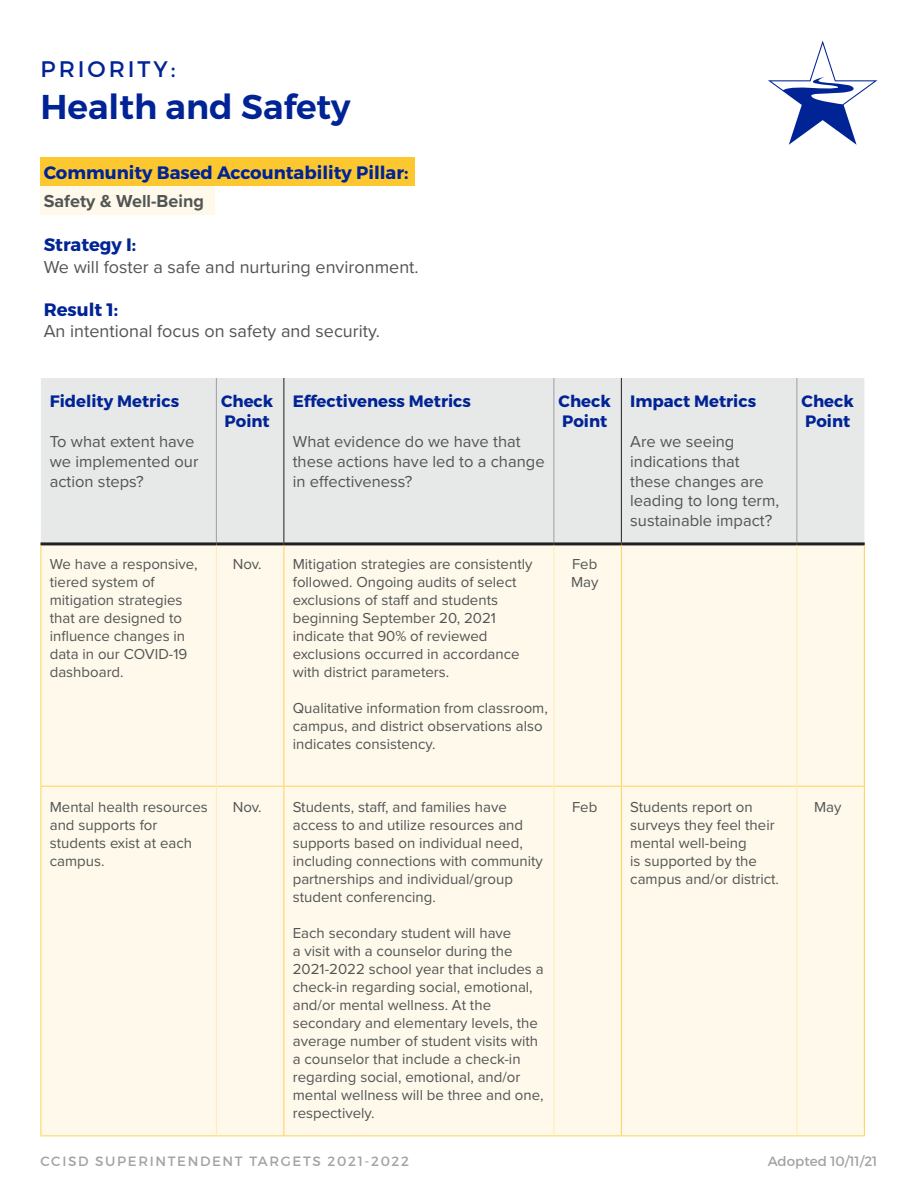
<style>
.page{position:relative;width:918px;height:1188px;background:#fff}
.page>*{position:absolute;margin:0;border:0;box-sizing:border-box;transform-origin:0 0}
.t1{font:600 34.5px "Montserrat";color:#002395}
.t2{font:22.5px "Montserrat";letter-spacing:.13em;color:#002395}
.t3{font:18px "Proxima Nova";color:#535455}
.t4{font:700 18px "Montserrat";color:#002395}
.t5{font:700 18px "Proxima Nova";color:#535455}
.t6{font:16.5px/19.8px "Proxima Nova";color:#535455}
.t7{font:700 16.5px/19.8px "Montserrat";color:#002395}
.t8{font:15px/18px "Proxima Nova";color:#535455}
.t9{font:13.5px "Montserrat";letter-spacing:.12em;color:#a2a3a4}
.t10{font:13.5px "Montserrat";color:#a2a3a4}
</style>
<div class="page">
<svg style="left:768px;top:40px;width:110px;height:105px"></svg>
<div style="left:40px;top:157px;width:375px;height:29px;background:#fdc82f"></div>
<div style="left:40px;top:186px;width:175px;height:28px;background:#fef9ea"></div>
<div style="left:41px;top:378px;width:823px;height:164px;background:#e7e8e8"></div>
<div style="left:41px;top:545px;width:823px;height:591px;background:#fef9ea"></div>
<hr style="left:284px;top:378px;width:1px;height:164px;background:#231f20">
<hr style="left:621px;top:378px;width:1px;height:164px;background:#231f20">
<hr style="left:216px;top:378px;width:1px;height:164px;background:#9d9fa2">
<hr style="left:554px;top:378px;width:1px;height:164px;background:#9d9fa2">
<hr style="left:797px;top:378px;width:1px;height:164px;background:#9d9fa2">
<hr style="left:40px;top:542px;width:176px;height:3px;background:#231f20">
<hr style="left:216px;top:542px;width:68px;height:3px;background:#231f20">
<hr style="left:284px;top:542px;width:270px;height:3px;background:#231f20">
<hr style="left:554px;top:542px;width:67px;height:3px;background:#231f20">
<hr style="left:621px;top:542px;width:176px;height:3px;background:#231f20">
<hr style="left:797px;top:542px;width:68px;height:3px;background:#231f20">
<hr style="left:40px;top:545px;width:1px;height:241px;background:#fdd358">
<hr style="left:864px;top:545px;width:1px;height:241px;background:#fdd358">
<hr style="left:40px;top:786px;width:176px;height:1px;background:#fdd358">
<hr style="left:40px;top:787px;width:1px;height:349px;background:#fdd358">
<hr style="left:217px;top:786px;width:67px;height:1px;background:#fdd358">
<hr style="left:284px;top:786px;width:270px;height:1px;background:#fdd358">
<hr style="left:554px;top:786px;width:67px;height:1px;background:#fdd358">
<hr style="left:621px;top:786px;width:176px;height:1px;background:#fdd358">
<hr style="left:797px;top:786px;width:68px;height:1px;background:#fdd358">
<hr style="left:864px;top:787px;width:1px;height:349px;background:#fdd358">
<hr style="left:40px;top:1136px;width:176px;height:1px;background:#fdd358">
<hr style="left:216px;top:1136px;width:68px;height:1px;background:#fdd358">
<hr style="left:284px;top:1136px;width:270px;height:1px;background:#fdd358">
<hr style="left:554px;top:1136px;width:67px;height:1px;background:#fdd358">
<hr style="left:621px;top:1136px;width:176px;height:1px;background:#fdd358">
<hr style="left:797px;top:1136px;width:68px;height:1px;background:#fdd358">
<hr style="left:216px;top:545px;width:1px;height:241px;background:#feebb4">
<hr style="left:554px;top:545px;width:1px;height:241px;background:#feebb4">
<hr style="left:797px;top:545px;width:1px;height:241px;background:#feebb4">
<hr style="left:216px;top:786px;width:1px;height:350px;background:#feebb4">
<hr style="left:554px;top:786px;width:1px;height:350px;background:#feebb4">
<hr style="left:797px;top:786px;width:1px;height:350px;background:#feebb4">
<hr style="left:284px;top:545px;width:1px;height:241px;background:#fdd358">
<hr style="left:621px;top:545px;width:1px;height:241px;background:#fdd358">
<hr style="left:284px;top:787px;width:1px;height:349px;background:#fdd358">
<hr style="left:621px;top:787px;width:1px;height:349px;background:#fdd358">
<p class="t2" style="left:41px;top:55px;width:136px">PRIORITY:</p>
<p class="t1" style="left:40px;top:85px;width:312px">Health and Safety</p>
<p class="t4" style="left:44px;top:161px;width:366px">Community Based Accountability Pillar:</p>
<p class="t5" style="left:44px;top:187px;width:162px">Safety &amp; Well-Being</p>
<p class="t4" style="left:44px;top:233px;width:94px">Strategy I:</p>
<p class="t3" style="left:44px;top:253px;width:376px">We will foster a safe and nurturing environment.</p>
<p class="t4" style="left:44px;top:298px;width:76px">Result 1:</p>
<p class="t3" style="left:44px;top:318px;width:338px">An intentional focus on safety and security.</p>
<p class="t7" style="left:50px;top:392px;width:131px">Fidelity Metrics</p>
<p class="t6" style="left:50px;top:431px;width:150px">To what extent have we implemented our action steps?</p>
<p class="t7" style="left:221px;top:392px;width:54px">Check<br>Point</p>
<p class="t7" style="left:293px;top:392px;width:180px">Effectiveness Metrics</p>
<p class="t6" style="left:293px;top:431px;width:253px">What evidence do we have that these actions have led to a change in effectiveness?</p>
<p class="t7" style="left:559px;top:392px;width:54px">Check<br>Point</p>
<p class="t7" style="left:630px;top:392px;width:127px">Impact Metrics</p>
<p class="t6" style="left:630px;top:431px;width:150px">Are we seeing indications that these changes are leading to long term, sustainable impact?</p>
<p class="t8" style="left:50px;top:555px;width:149px">We have a responsive, tiered system of mitigation strategies that are designed to influence changes in data in our COVID-19 dashboard.</p>
<p class="t8" style="left:233px;top:555px;width:30px">Nov.</p>
<p class="t8" style="left:293px;top:555px;width:241px">Mitigation strategies are consistently followed. Ongoing audits of select exclusions of staff and students beginning September 20, 2021 indicate that 90% of reviewed exclusions occurred in accordance with district parameters.</p>
<p class="t8" style="left:293px;top:699px;width:257px">Qualitative information from classroom, campus, and district observations also indicates consistency.</p>
<p class="t8" style="left:572px;top:555px;width:27px">Feb</p>
<p class="t8" style="left:571px;top:573px;width:29px">May</p>
<p class="t7" style="left:802px;top:392px;width:54px">Check<br>Point</p>
<p class="t8" style="left:50px;top:797px;width:159px">Mental health resources and supports for students exist at each campus.</p>
<p class="t8" style="left:233px;top:797px;width:30px">Nov.</p>
<p class="t8" style="left:293px;top:797px;width:252px">Students, staff, and families have access to and utilize resources and supports based on individual need, including connections with community partnerships and individual/group student conferencing.</p>
<p class="t8" style="left:293px;top:923px;width:252px">Each secondary student will have<br>a visit with a counselor during the 2021-2022 school year that includes a check-in regarding social, emotional, and/or mental wellness. At the secondary and elementary levels, the average number of student visits with a counselor that include a check-in regarding social, emotional, and/or mental wellness will be three and one, respectively.</p>
<p class="t8" style="left:572px;top:797px;width:27px">Feb</p>
<p class="t8" style="left:630px;top:797px;width:150px">Students report on surveys they feel their mental well-being<br>is supported by the campus and/or district.</p>
<p class="t8" style="left:814px;top:797px;width:29px">May</p>
<p class="t9" style="left:40px;top:1152px;width:370px">CCISD SUPERINTENDENT TARGETS 2021-2022</p>
<p class="t10" style="left:768px;top:1152px;width:111px">Adopted 10/11/21</p>
</div>
